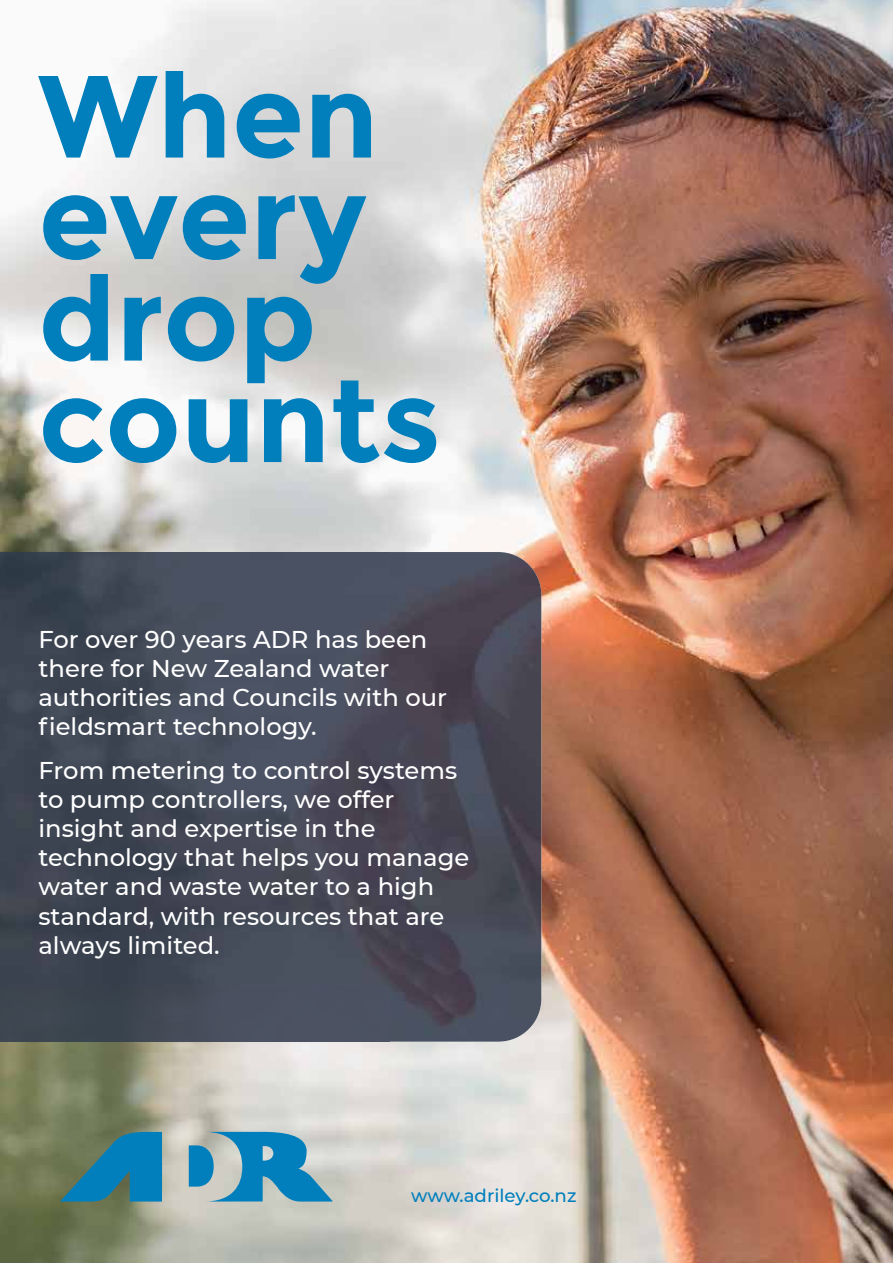
<style>
.page{position:relative;width:893px;height:1263px;background:#fff}
.page>*{position:absolute;margin:0;border:0;box-sizing:border-box;transform-origin:0 0}
.t1{font:700 116.7px/101.6px "Montserrat";color:#007fbc}
.t2{font:500 24.3px/29.1px "Montserrat";color:#fff}
.t3{font:500 18.15px "Montserrat";letter-spacing:-.005em;color:#007fbc}
</style>
<div class="page">
<img style="left:0;top:0;width:893px;height:1263px">
<img style="left:0;top:552px;width:541px;height:490px">
<svg style="left:60px;top:1132px;width:102px;height:69px;background:#287b94"></svg>
<svg style="left:189px;top:1132px;width:144px;height:69px;background:#5ca2bf"></svg>
<h1 class="t1" style="left:38px;top:66px;width:404px">When every drop counts</h1>
<p class="t2" style="left:38px;top:623px;width:410px">For over 90 years ADR has been there for New Zealand water authorities and Councils with our fieldsmart technology.</p>
<p class="t2" style="left:38px;top:755px;width:432px">From metering to control systems to pump controllers, we offer insight and expertise in the technology that helps you manage water and waste water to a high standard, with resources that are always limited.</p>
<p class="t3" style="left:411px;top:1182px;width:167px">www.adriley.co.nz</p>
</div>
